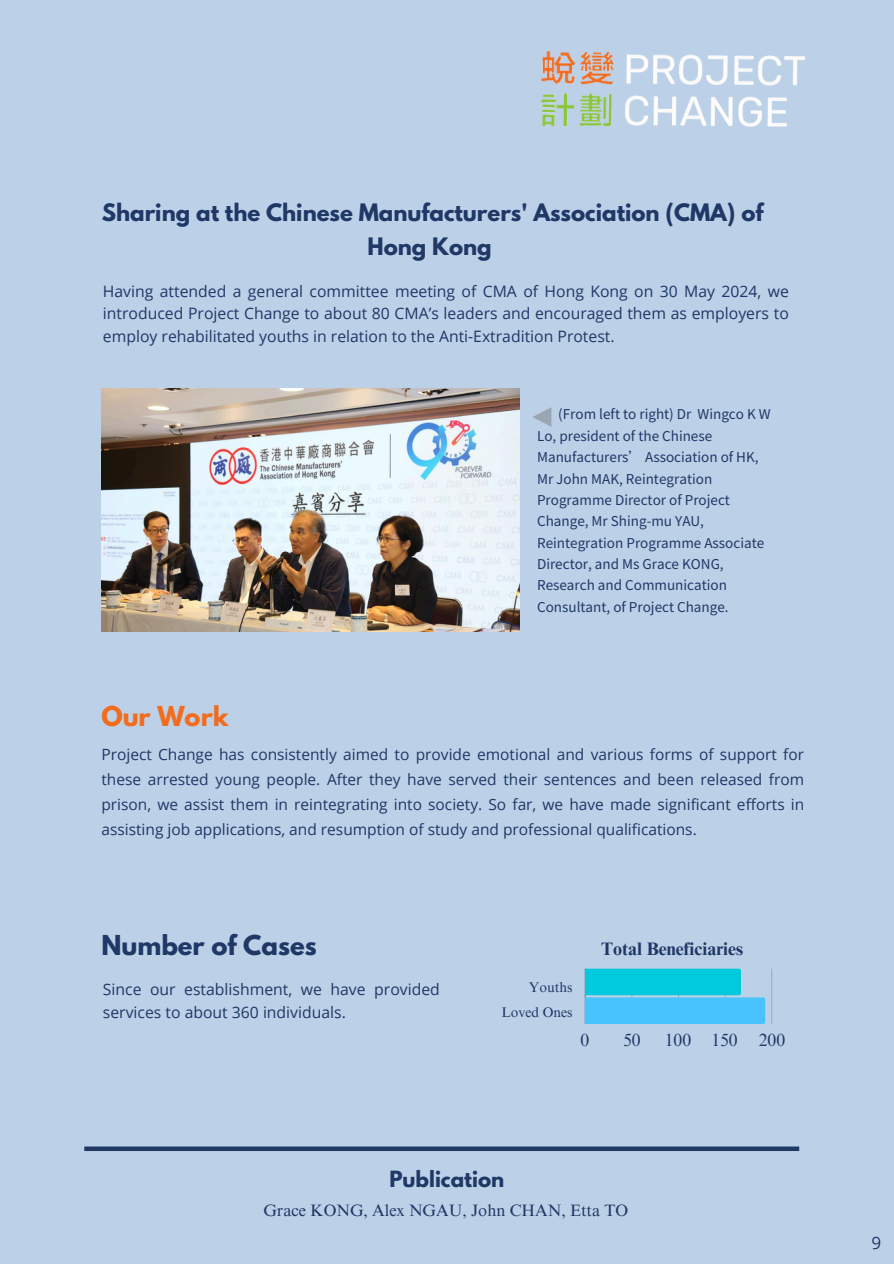
<style>
.page{position:relative;width:894px;height:1264px;background:#fff}
.page>*{position:absolute;margin:0;border:0;box-sizing:border-box;transform-origin:0 0}
.t1{font:700 24.3px "League Spartan";color:#1f3866}
.t2{font:700 24.3px "League Spartan";color:#f26c1e}
.t3{font:700 21.3px/33.8px "League Spartan";color:#1f3866;text-align:center}
.t4{font:700 19.8px "League Spartan";color:#1f3866}
.t5{font:700 18px "Times NRMT Pro";color:#1f3866}
.t6{font:17.7px "Times NRMT Pro";color:#1f3866}
.t7{font:17.1px "Open Sans";color:#1f3866}
.t8{font:16.5px "Times NRMT Pro";color:#1f3866}
.t9{font:15.75px/22.5px "Open Sans";color:#1f3866}
.t10{font:15.45px/24.8px "Open Sans";color:#1f3866;text-align:justify}
.t11{font:13.95px "Times NRMT Pro";color:#1f3866}
.t12{font:13.5px/21.3px "Noto Sans TC";color:#1f3866}
</style>
<div class="page">
<div style="left:0;top:0;width:893px;height:1263px;background:#bcd0e7"></div>
<hr style="left:584px;top:968px;width:1px;height:56px;background:#a2b7d2">
<hr style="left:771px;top:968px;width:1px;height:56px;background:#9fb3cf">
<svg style="left:585px;top:968px;width:180px;height:56px;background:#38c7eb"></svg>
<img style="left:541px;top:51px;width:263px;height:76px">
<img style="left:101px;top:389px;width:418px;height:243px">
<svg style="left:533px;top:407px;width:18px;height:20px"></svg>
<svg style="left:84px;top:1146px;width:715px;height:4px;background:#334b76"></svg>
<p class="t3" style="left:102px;top:199px;width:663px">Sharing at the Chinese Manufacturers' Association (CMA) of<br>Hong Kong</p>
<p class="t9" style="left:103px;top:279px;width:687px;text-align:justify">Having attended a general committee meeting of CMA of Hong Kong on 30 May 2024, we introduced Project Change to about 80 CMA’s leaders and encouraged them as employers to employ rehabilitated youths in relation to the Anti-Extradition Protest.</p>
<p class="t12" style="left:537px;top:403px;width:235px;text-indent:21px">(From left to right) Dr Wingco K W<br>Lo, president of the Chinese<br>Manufacturers’ Association of HK,<br>Mr John MAK, Reintegration<br>Programme Director of Project<br>Change, Mr Shing-mu YAU,<br>Reintegration Programme Associate<br>Director, and Ms Grace KONG,<br>Research and Communication<br>Consultant, of Project Change.</p>
<h5 class="t2" style="left:101px;top:703px;width:128px">Our Work</h5>
<h3 class="t10" style="left:101px;top:742px;width:704px">Project Change has consistently aimed to provide emotional and various forms of support for these arrested young people. After they have served their sentences and been released from prison, we assist them in reintegrating into society. So far, we have made significant efforts in assisting job applications, and resumption of study and professional qualifications.</h3>
<p class="t1" style="left:101px;top:932px;width:217px">Number of Cases</p>
<p class="t9" style="left:103px;top:978px;width:338px">Since our establishment, we have provided services to about 360 individuals.</p>
<p class="t5" style="left:601px;top:942px;width:143px">Total Beneficiaries</p>
<h5 class="t11" style="left:528px;top:982px;width:45px">Youths</h5>
<p class="t11" style="left:501px;top:1007px;width:73px">Loved Ones</p>
<p class="t6" style="left:580px;top:1033px;width:10px">0</p>
<p class="t6" style="left:623px;top:1033px;width:19px">50</p>
<p class="t6" style="left:664px;top:1033px;width:122px">100 150 200</p>
<p class="t4" style="left:389px;top:1168px;width:116px">Publication</p>
<h4 class="t8" style="left:263px;top:1204px;width:366px">Grace KONG, Alex NGAU, John CHAN, Etta TO</h4>
<h5 class="t7" style="left:871px;top:1230px;width:11px">9</h5>
</div>
